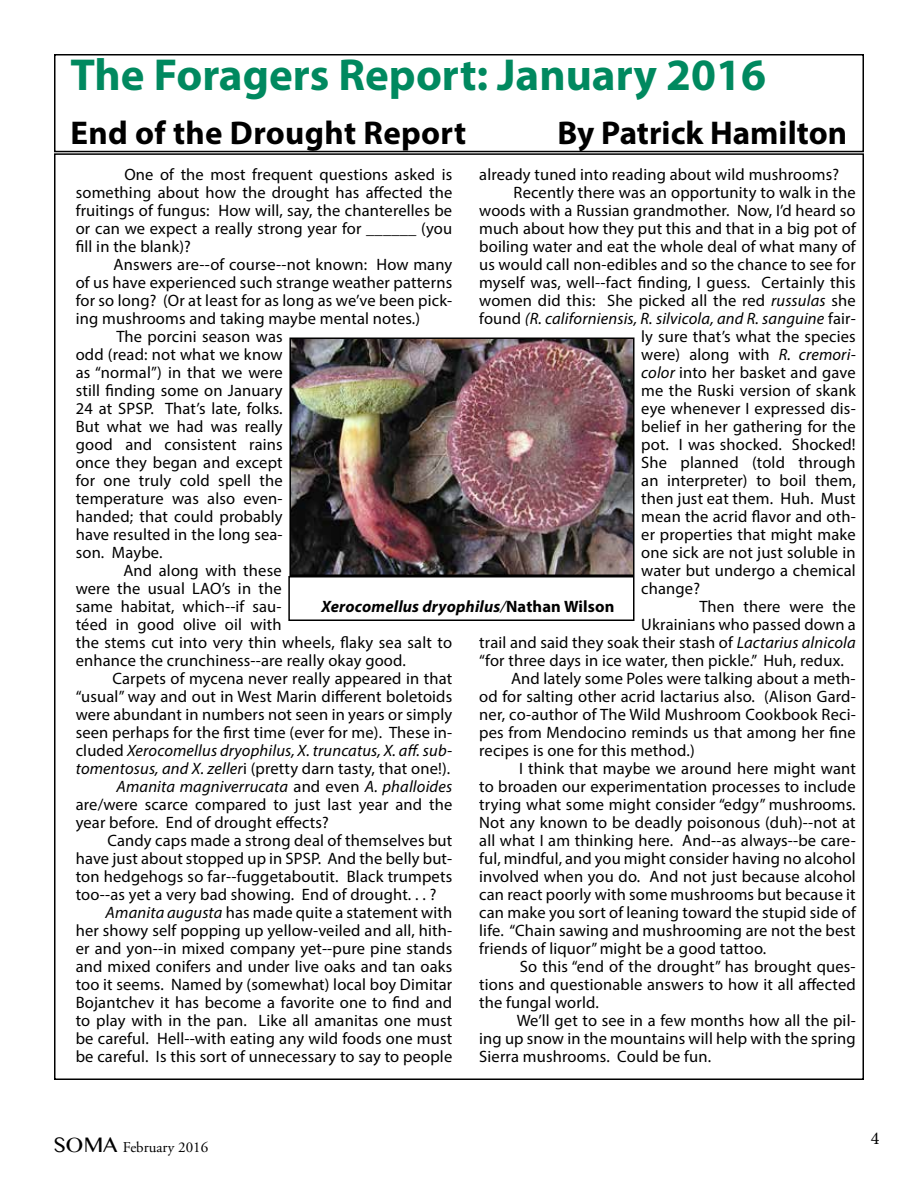
<style>
.page{position:relative;width:918px;height:1188px;background:#fff}
.page>*{position:absolute;margin:0;border:0;box-sizing:border-box;transform-origin:0 0}
.t1{font:700 45px "Myriad Pro";color:#00895f}
.t2{font:700 33px "Myriad Pro";letter-spacing:.005em;color:#000}
.t3{font:18px "Minion Pro";color:#000}
.t4{font:16.5px/18px "Myriad Pro";letter-spacing:.01em;color:#000;text-align:justify}
.t5{font:italic 16.5px "Myriad Pro";letter-spacing:.01em;color:#000}
.t6{font:italic 700 16.5px "Myriad Pro";letter-spacing:.01em;color:#000}
.t7{font:15px "Adobe Garamond Pro";color:#000}
.s1{font-style:normal}
.s2{font-style:italic}
.s3{font-weight:400}
.s4{font-family:"Oriya MN";font-size:21px}
</style>
<div class="page">
<div style="left:54px;top:54px;width:810px;height:98px;border:2px solid #000"></div>
<img style="left:292px;top:341px;width:339px;height:232px">
<div style="left:289px;top:338px;width:345px;height:238px;border:2px solid #000"></div>
<div style="left:288px;top:576px;width:346px;height:45px;border:2px solid #000"></div>
<h1 class="t1" style="left:70px;top:45px;width:697px">The Foragers Report: January 2016</h1>
<h2 class="t2" style="left:70px;top:111px;width:397px">End of the Drought Report</h2>
<h2 class="t2" style="left:558px;top:111px;width:291px">By Patrick Hamilton</h2>
<p class="t4" style="left:76px;top:165px;width:378px;text-indent:49px">One of the most frequent questions asked is something about how the drought has affected the fruitings of fungus: How will, say, the chanterelles be or can we expect a really strong year for ______ (you fill in the blank)?</p>
<p class="t4" style="left:114px;top:255px;width:340px">Answers are--of course--not known: How many</p>
<p class="t4" style="left:76px;top:273px;width:378px">of us have experienced such strange weather patterns</p>
<p class="t4" style="left:76px;top:291px;width:378px">for so long? (Or at least for as long as we’ve been pick-</p>
<p class="t4" style="left:76px;top:309px;width:346px">ing mushrooms and taking maybe mental notes.)</p>
<p class="t4" style="left:116px;top:327px;width:168px">The porcini season was</p>
<p class="t4" style="left:76px;top:345px;width:208px">odd (read: not what we know</p>
<p class="t4" style="left:76px;top:363px;width:208px">as “normal”) in that we were</p>
<p class="t4" style="left:76px;top:381px;width:208px">still finding some on January</p>
<p class="t4" style="left:76px;top:399px;width:208px">24 at SPSP. That’s late, folks.</p>
<p class="t4" style="left:76px;top:417px;width:208px">But what we had was really</p>
<p class="t4" style="left:76px;top:435px;width:208px">good and consistent rains</p>
<p class="t4" style="left:76px;top:453px;width:208px">once they began and except</p>
<p class="t4" style="left:76px;top:471px;width:208px">for one truly cold spell the</p>
<p class="t4" style="left:76px;top:489px;width:208px">temperature was also even-</p>
<p class="t4" style="left:76px;top:507px;width:208px">handed; that could probably</p>
<p class="t4" style="left:76px;top:525px;width:208px">have resulted in the long sea-</p>
<p class="t4" style="left:76px;top:543px;width:88px">son. Maybe.</p>
<p class="t4" style="left:123px;top:561px;width:160px">And along with these</p>
<p class="t4" style="left:76px;top:579px;width:207px">were the usual LAO’s in the</p>
<p class="t4" style="left:76px;top:597px;width:207px">same habitat, which--if sau-</p>
<p class="t4" style="left:76px;top:615px;width:207px">téed in good olive oil with</p>
<p class="t4" style="left:76px;top:633px;width:378px">the stems cut into very thin wheels, flaky sea salt to</p>
<p class="t4" style="left:76px;top:651px;width:332px">enhance the crunchiness--are really okay good.</p>
<p class="t4" style="left:113px;top:669px;width:341px">Carpets of mycena never really appeared in that</p>
<p class="t4" style="left:76px;top:687px;width:378px">“usual” way and out in West Marin different boletoids</p>
<p class="t4" style="left:76px;top:705px;width:378px">were abundant in numbers not seen in years or simply</p>
<p class="t4" style="left:76px;top:723px;width:378px">seen perhaps for the first time (ever for me). These in-</p>
<p class="t5" style="left:76px;top:740px;width:378px"><span class="s1">cluded</span> Xerocomellus dryophilus, X. truncatus, X. aff. sub-</p>
<p class="t4" style="left:76px;top:759px;width:376px"><span class="s2">tomentosus, and X. zeller</span>i (pretty darn tasty, that one!).</p>
<p class="t5" style="left:116px;top:776px;width:337px">Amanita magniverrucata <span class="s1">and even</span> A. phalloides</p>
<p class="t4" style="left:76px;top:795px;width:378px">are/were scarce compared to just last year and the</p>
<p class="t4" style="left:76px;top:813px;width:255px">year before. End of drought effects?</p>
<p class="t4" style="left:107px;top:831px;width:346px">Candy caps made a strong deal of themselves but</p>
<p class="t4" style="left:76px;top:849px;width:378px">have just about stopped up in SPSP. And the belly but-</p>
<p class="t4" style="left:76px;top:867px;width:378px">ton hedgehogs so far--fuggetaboutit. Black trumpets</p>
<p class="t4" style="left:76px;top:885px;width:362px">too--as yet a very bad showing. End of drought. . . ?</p>
<p class="t4" style="left:106px;top:903px;width:348px"><span class="s2">Amanita augusta</span> has made quite a statement with</p>
<p class="t4" style="left:76px;top:921px;width:378px">her showy self popping up yellow-veiled and all, hith-</p>
<p class="t4" style="left:76px;top:939px;width:378px">er and yon--in mixed company yet--pure pine stands</p>
<p class="t4" style="left:76px;top:957px;width:378px">and mixed conifers and under live oaks and tan oaks</p>
<p class="t4" style="left:76px;top:975px;width:378px">too it seems. Named by (somewhat) local boy Dimitar</p>
<p class="t4" style="left:76px;top:993px;width:378px">Bojantchev it has become a favorite one to find and</p>
<p class="t4" style="left:76px;top:1011px;width:378px">to play with in the pan. Like all amanitas one must</p>
<p class="t4" style="left:76px;top:1029px;width:378px">be careful. Hell--with eating any wild foods one must</p>
<p class="t4" style="left:76px;top:1047px;width:378px">be careful. Is this sort of unnecessary to say to people</p>
<p class="t4" style="left:479px;top:165px;width:361px">already tuned into reading about wild mushrooms?</p>
<p class="t4" style="left:514px;top:183px;width:344px">Recently there was an opportunity to walk in the</p>
<p class="t4" style="left:479px;top:201px;width:378px">woods with a Russian grandmother. Now, I’d heard so</p>
<p class="t4" style="left:479px;top:219px;width:378px">much about how they put this and that in a big pot of</p>
<p class="t4" style="left:479px;top:237px;width:378px">boiling water and eat the whole deal of what many of</p>
<p class="t4" style="left:479px;top:255px;width:378px">us would call non-edibles and so the chance to see for</p>
<p class="t4" style="left:479px;top:273px;width:378px">myself was, well--fact finding, I guess. Certainly this</p>
<p class="t4" style="left:479px;top:291px;width:378px">women did this: She picked all the red <span class="s2">russulas</span> she</p>
<p class="t5" style="left:479px;top:308px;width:378px"><span class="s1">found</span> (R. californiensis, R. silvicola, and R. sanguine <span class="s1">fair-</span></p>
<p class="t4" style="left:641px;top:327px;width:216px">ly sure that’s what the species</p>
<p class="t4" style="left:641px;top:345px;width:216px">were) along with <span class="s2">R. cremori-</span></p>
<p class="t4" style="left:641px;top:363px;width:216px"><span class="s2">color</span> into her basket and gave</p>
<p class="t4" style="left:641px;top:381px;width:216px">me the Ruski version of skank</p>
<p class="t4" style="left:641px;top:399px;width:216px">eye whenever I expressed dis-</p>
<p class="t4" style="left:641px;top:417px;width:216px">belief in her gathering for the</p>
<p class="t4" style="left:641px;top:435px;width:216px">pot. I was shocked. Shocked!</p>
<p class="t4" style="left:641px;top:453px;width:216px">She planned (told through</p>
<p class="t4" style="left:641px;top:471px;width:216px">an interpreter) to boil them,</p>
<p class="t4" style="left:641px;top:489px;width:216px">then just eat them. Huh. Must</p>
<p class="t4" style="left:641px;top:507px;width:216px">mean the acrid flavor and oth-</p>
<p class="t4" style="left:641px;top:525px;width:216px">er properties that might make</p>
<p class="t4" style="left:641px;top:543px;width:216px">one sick are not just soluble in</p>
<p class="t4" style="left:641px;top:561px;width:216px">water but undergo a chemical</p>
<p class="t4" style="left:641px;top:579px;width:60px">change?</p>
<p class="t4" style="left:699px;top:597px;width:158px">Then there were the</p>
<p class="t4" style="left:641px;top:615px;width:216px">Ukrainians who passed down a</p>
<p class="t4" style="left:479px;top:633px;width:378px">trail and said they soak their stash of <span class="s2">Lactarius alnicola</span></p>
<p class="t4" style="left:479px;top:651px;width:366px">“for three days in ice water, then pickle.” Huh, redux.</p>
<p class="t4" style="left:511px;top:669px;width:346px">And lately some Poles were talking about a meth-</p>
<p class="t4" style="left:479px;top:687px;width:378px">od for salting other acrid lactarius also. (Alison Gard-</p>
<p class="t4" style="left:479px;top:705px;width:378px">ner, co-author of The Wild Mushroom Cookbook Reci-</p>
<p class="t4" style="left:479px;top:723px;width:378px">pes from Mendocino reminds us that among her fine</p>
<p class="t4" style="left:479px;top:741px;width:217px">recipes is one for this method.)</p>
<p class="t4" style="left:519px;top:759px;width:338px">I think that maybe we around here might want</p>
<p class="t4" style="left:479px;top:777px;width:378px">to broaden our experimentation processes to include</p>
<p class="t4" style="left:479px;top:795px;width:378px">trying what some might consider “edgy” mushrooms.</p>
<p class="t4" style="left:479px;top:813px;width:378px">Not any known to be deadly poisonous (duh)--not at</p>
<p class="t4" style="left:479px;top:831px;width:378px">all what I am thinking here. And--as always--be care-</p>
<p class="t4" style="left:479px;top:849px;width:378px">ful, mindful, and you might consider having no alcohol</p>
<p class="t4" style="left:479px;top:867px;width:378px">involved when you do. And not just because alcohol</p>
<p class="t4" style="left:479px;top:885px;width:378px">can react poorly with some mushrooms but because it</p>
<p class="t4" style="left:479px;top:903px;width:378px">can make you sort of leaning toward the stupid side of</p>
<p class="t4" style="left:479px;top:921px;width:378px">life. “Chain sawing and mushrooming are not the best</p>
<p class="t4" style="left:479px;top:939px;width:289px">friends of liquor” might be a good tattoo.</p>
<p class="t4" style="left:520px;top:957px;width:337px">So this “end of the drought” has brought ques-</p>
<p class="t4" style="left:479px;top:975px;width:378px">tions and questionable answers to how it all affected</p>
<p class="t4" style="left:479px;top:993px;width:121px">the fungal world.</p>
<p class="t4" style="left:517px;top:1011px;width:341px">We’ll get to see in a few months how all the pil-</p>
<p class="t4" style="left:479px;top:1029px;width:378px">ing up snow in the mountains will help with the spring</p>
<p class="t4" style="left:479px;top:1047px;width:233px">Sierra mushrooms. Could be fun.</p>
<p class="t6" style="left:322px;top:596px;width:294px">Xerocomellus dryophilus<span class="s3">/</span><span class="s1">Nathan Wilson</span></p>
<p class="t7" style="left:54px;top:1138px;width:156px"><span class="s4">SOMA</span> February 2016</p>
<p class="t3" style="left:871px;top:1126px;width:10px">4</p>
</div>
